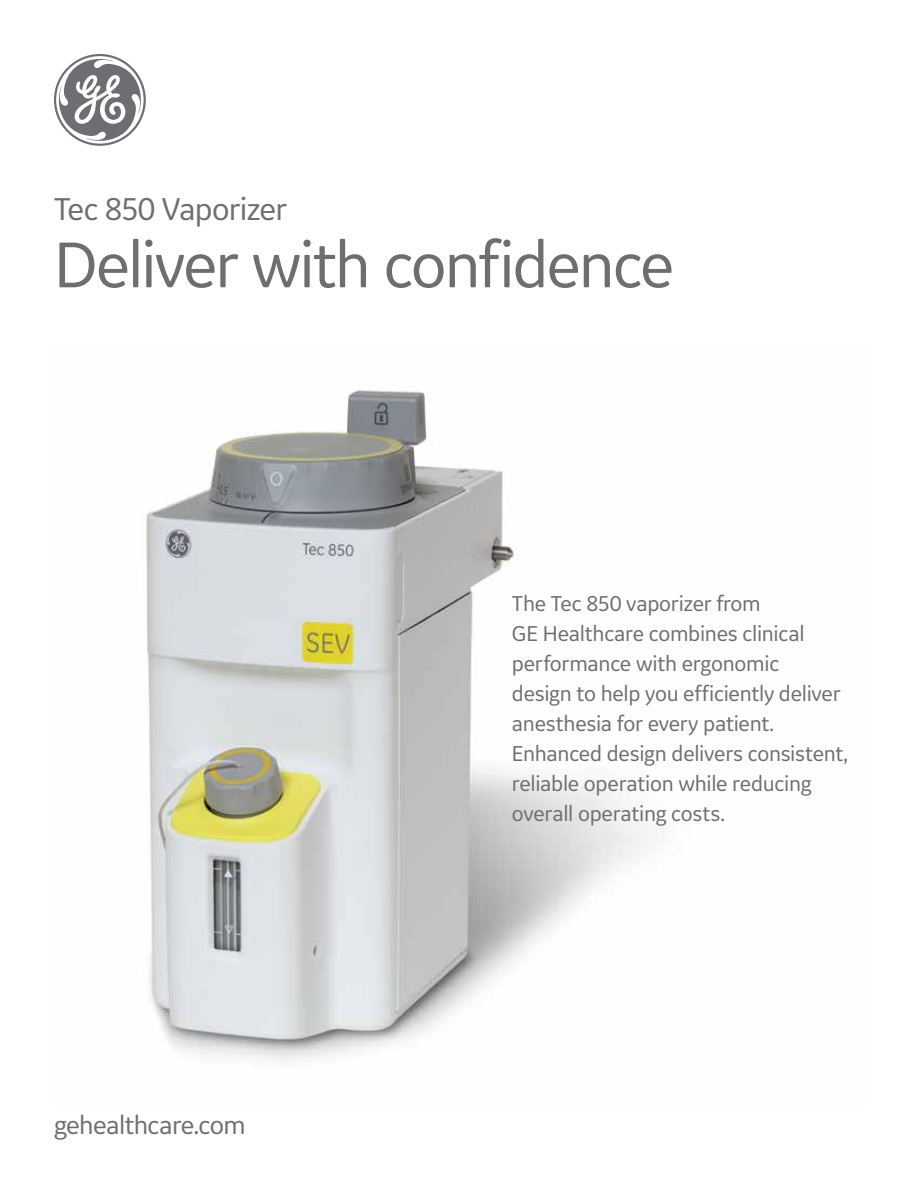
<style>
.page{position:relative;width:918px;height:1188px;background:#fff}
.page>*{position:absolute;margin:0;border:0;box-sizing:border-box;transform-origin:0 0}
.t1{font:67.5px "GE Inspira Sans";letter-spacing:-.035em;color:#6d6e71}
.t2{font:33px "GE Inspira Sans";letter-spacing:-.03em;color:#6d6e71}
.t3{font:27px "GE Inspira Sans";letter-spacing:-.025em;color:#6d6e71}
.t4{font:22.5px/30px "GE Inspira Sans";letter-spacing:-.015em;color:#6d6e71}
</style>
<div class="page">
<img style="left:146px;top:390px;width:503px;height:670px">
<svg style="left:54px;top:54px;width:92px;height:92px"></svg>
<h2 class="t2" style="left:54px;top:188px;width:235px">Tec 850 Vaporizer</h2>
<h1 class="t1" style="left:54px;top:223px;width:622px">Deliver with confidence</h1>
<p class="t3" style="left:54px;top:1108px;width:193px">gehealthcare.com</p>
<p class="t4" style="left:512px;top:588px;width:338px">The Tec 850 vaporizer from<br>GE Healthcare combines clinical performance with ergonomic<br>design to help you efficiently deliver anesthesia for every patient.<br>Enhanced design delivers consistent, reliable operation while reducing overall operating costs.</p>
</div>
